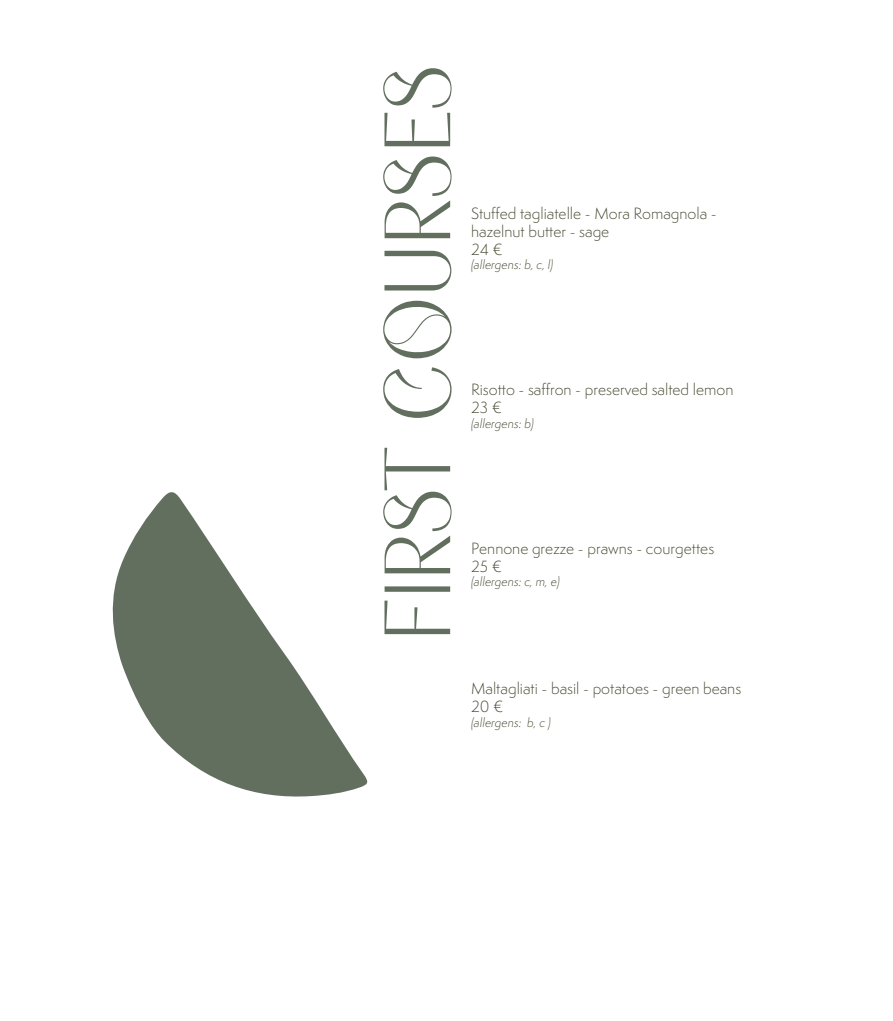
<style>
.page{position:relative;width:893px;height:1021px;background:#fff}
.page>*{position:absolute;margin:0;border:0;box-sizing:border-box;transform-origin:0 0}
.t1{font:93px "Chaostiq";color:#626f5f}
.t2{font:300 15px/18px "Semplicita Pro";color:#41442c}
.t3{font:italic 300 12px "Semplicita Pro";color:#41442c}
</style>
<div class="page">
<svg style="left:112px;top:492px;width:256px;height:305px;fill:#626f5f"></svg>
<h1 class="t1" style="left:364px;top:640px;width:577px;rotate:-90deg">FIRST C OURSES</h1>
<p class="t2" style="left:471px;top:205px;width:247px">Stuffed tagliatelle - Mora Romagnola - hazelnut butter - sage<br>24 €</p>
<p class="t3" style="left:471px;top:259px;width:84px">(allergens: b, c, l)</p>
<p class="t2" style="left:471px;top:382px;width:264px">Risotto - saffron - preserved salted lemon<br>23 €</p>
<p class="t3" style="left:471px;top:417px;width:64px">(allergens: b)</p>
<p class="t2" style="left:471px;top:540px;width:245px">Pennone grezze - prawns - courgettes<br>25 €</p>
<p class="t3" style="left:471px;top:576px;width:90px">(allergens: c, m, e)</p>
<p class="t2" style="left:471px;top:681px;width:272px">Maltagliati - basil - potatoes - green beans<br>20 €</p>
<p class="t3" style="left:471px;top:716px;width:81px">(allergens: b, c )</p>
</div>
